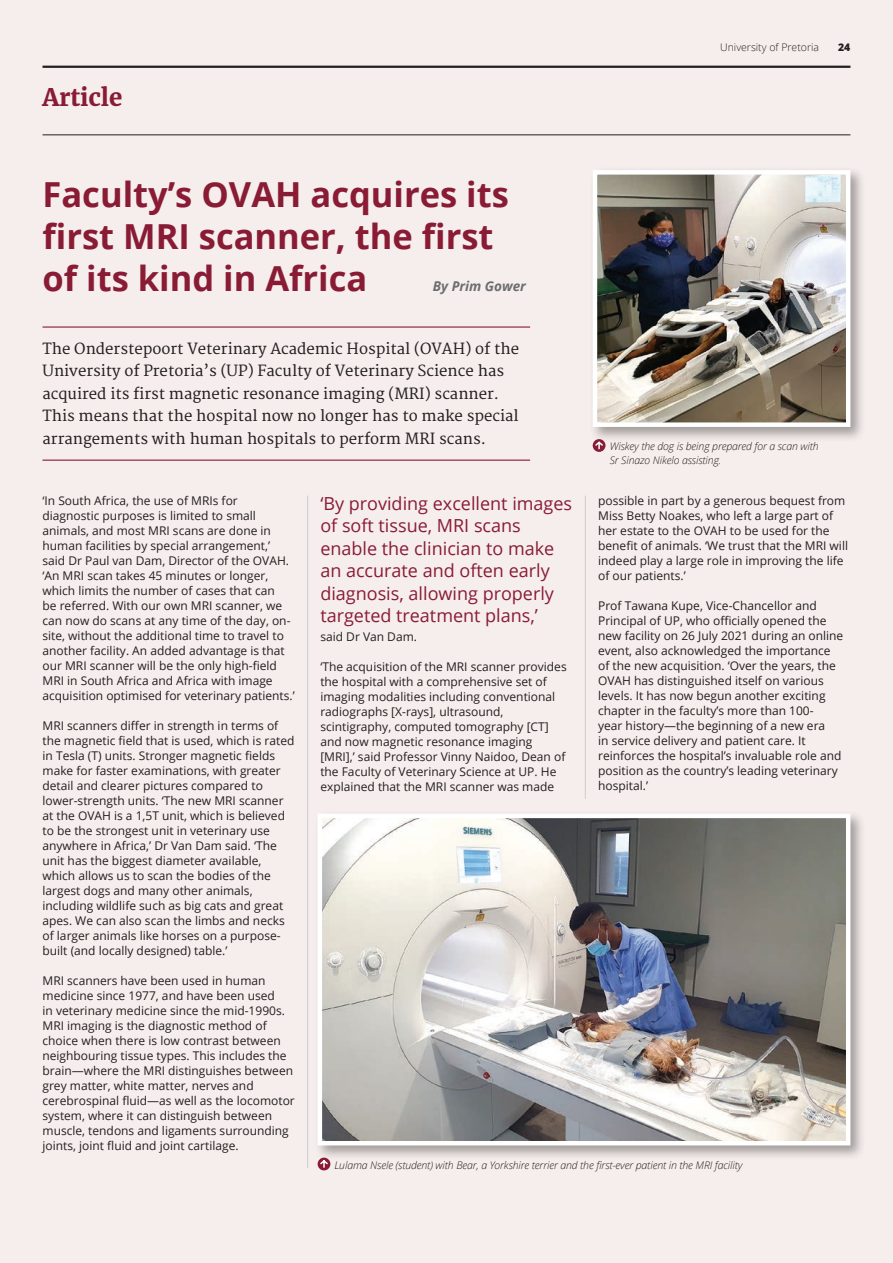
<style>
.page{position:relative;width:893px;height:1263px;background:#f5eeec}
.page>*{position:absolute;margin:0;border:0;box-sizing:border-box;transform-origin:0 0}
.t1{font:700 34.5px/42px "Open Sans";color:#891b35}
.t2{font:700 24px "Merriweather";letter-spacing:-.005em;color:#891b35}
.t3{font:18px/22.5px "Open Sans";color:#891b35}
.t4{font:15px/22.5px "Merriweather";color:#231f20}
.t5{font:italic 700 13.5px "Open Sans";color:#6c6d70}
.t6{font:12px/15px "Open Sans";color:#231f20}
.t7{font:italic 300 10.5px/13.5px "Open Sans";letter-spacing:-.01em;color:#231f20}
.t8{font:300 10.5px "Open Sans";color:#231f20}
.t9{font:800 10.5px "Open Sans";color:#231f20}
</style>
<div class="page">
<hr style="left:43px;top:66px;width:807px;height:2px;background:#231f20">
<hr style="left:43px;top:134px;width:807px;height:1px;background:#231f20">
<hr style="left:43px;top:326px;width:487px;height:2px;background:#891b35">
<hr style="left:43px;top:460px;width:487px;height:1px;background:#891b35">
<hr style="left:307px;top:496px;width:1px;height:672px;background:#d1d2d4">
<hr style="left:585px;top:496px;width:1px;height:303px;background:#d1d2d4">
<div style="left:589px;top:167px;width:277px;height:275px;background:#231f20;opacity:.4"></div>
<img style="left:598px;top:175px;width:247px;height:247px">
<div style="left:593px;top:170px;width:257px;height:257px;border:4px solid #fff"></div>
<svg style="left:593px;top:439px;width:12px;height:13px"></svg>
<svg style="left:594px;top:440px;width:10px;height:10px"></svg>
<div style="left:314px;top:810px;width:552px;height:351px;background:#231f20;opacity:.4"></div>
<img style="left:323px;top:819px;width:522px;height:321px">
<div style="left:318px;top:814px;width:532px;height:331px;border:4px solid #fff"></div>
<svg style="left:318px;top:1157px;width:12px;height:13px"></svg>
<svg style="left:319px;top:1159px;width:10px;height:9px"></svg>
<h2 class="t2" style="left:43px;top:83px;width:81px">Article</h2>
<p class="t8" style="left:720px;top:40px;width:100px">University of Pretoria</p>
<p class="t9" style="left:838px;top:39px;width:14px">24</p>
<h1 class="t1" style="left:43px;top:172px;width:468px">Faculty’s OVAH acquires its first MRI scanner, the first of its kind in Africa</h1>
<p class="t5" style="left:433px;top:276px;width:95px">By Prim Gower</p>
<p class="t4" style="left:43px;top:338px;width:478px">The Onderstepoort Veterinary Academic Hospital (OVAH) of the University of Pretoria’s (UP) Faculty of Veterinary Science has acquired its first magnetic resonance imaging (MRI) scanner.<br>This means that the hospital now no longer has to make special arrangements with human hospitals to perform MRI scans.</p>
<p class="t6" style="left:43px;top:493px;width:254px">‘In South Africa, the use of MRIs for diagnostic purposes is limited to small animals, and most MRI scans are done in human facilities by special arrangement,’ said Dr Paul van Dam, Director of the OVAH. ‘An MRI scan takes 45 minutes or longer, which limits the number of cases that can<br>be referred. With our own MRI scanner, we can now do scans at any time of the day, on&shy;site, without the additional time to travel to another facility. An added advantage is that our MRI scanner will be the only high-field MRI in South Africa and Africa with image acquisition optimised for veterinary patients.’</p>
<p class="t6" style="left:43px;top:718px;width:253px">MRI scanners differ in strength in terms of the magnetic field that is used, which is rated in Tesla (T) units. Stronger magnetic fields make for faster examinations, with greater detail and clearer pictures compared to lower-strength units. ‘The new MRI scanner at the OVAH is a 1,5T unit, which is believed to be the strongest unit in veterinary use anywhere in Africa,’ Dr Van Dam said. ‘The unit has the biggest diameter available, which allows us to scan the bodies of the largest dogs and many other animals, including wildlife such as big cats and great apes. We can also scan the limbs and necks of larger animals like horses on a purpose&shy;built (and locally designed) table.’</p>
<p class="t6" style="left:43px;top:973px;width:254px">MRI scanners have been used in human medicine since 1977, and have been used<br>in veterinary medicine since the mid-1990s.<br>MRI imaging is the diagnostic method of choice when there is low contrast between neighbouring tissue types. This includes the brain―where the MRI distinguishes between grey matter, white matter, nerves and cerebrospinal fluid―as well as the locomotor system, where it can distinguish between muscle, tendons and ligaments surrounding joints, joint fluid and joint cartilage.</p>
<h3 class="t3" style="left:320px;top:491px;width:253px">‘By providing excellent images of soft tissue, MRI scans enable the clinician to make an accurate and often early diagnosis, allowing properly targeted treatment plans,’</h3>
<p class="t6" style="left:320px;top:629px;width:98px">said Dr Van Dam.</p>
<p class="t6" style="left:320px;top:659px;width:248px">‘The acquisition of the MRI scanner provides the hospital with a comprehensive set of imaging modalities including conventional radiographs [X-rays], ultrasound, scintigraphy, computed tomography [CT] and now magnetic resonance imaging [MRI],’ said Professor Vinny Naidoo, Dean of the Faculty of Veterinary Science at UP. He explained that the MRI scanner was made</p>
<p class="t7" style="left:610px;top:439px;width:211px">Wiskey the dog is being prepared for a scan with<br>Sr Sinazo Nikelo assisting.</p>
<p class="t6" style="left:598px;top:493px;width:251px">possible in part by a generous bequest from Miss Betty Noakes, who left a large part of her estate to the OVAH to be used for the benefit of animals. ‘We trust that the MRI will indeed play a large role in improving the life of our patients.’</p>
<p class="t6" style="left:598px;top:598px;width:247px">Prof Tawana Kupe, Vice-Chancellor and Principal of UP, who officially opened the new facility on 26 July 2021 during an online event, also acknowledged the importance of the new acquisition. ‘Over the years, the OVAH has distinguished itself on various levels. It has now begun another exciting chapter in the faculty’s more than 100-<br>year history―the beginning of a new era<br>in service delivery and patient care. It reinforces the hospital’s invaluable role and position as the country’s leading veterinary hospital.’</p>
<p class="t7" style="left:335px;top:1158px;width:409px">Lulama Nsele (student) with Bear, a Yorkshire terrier and the first-ever patient in the MRI facility</p>
</div>
